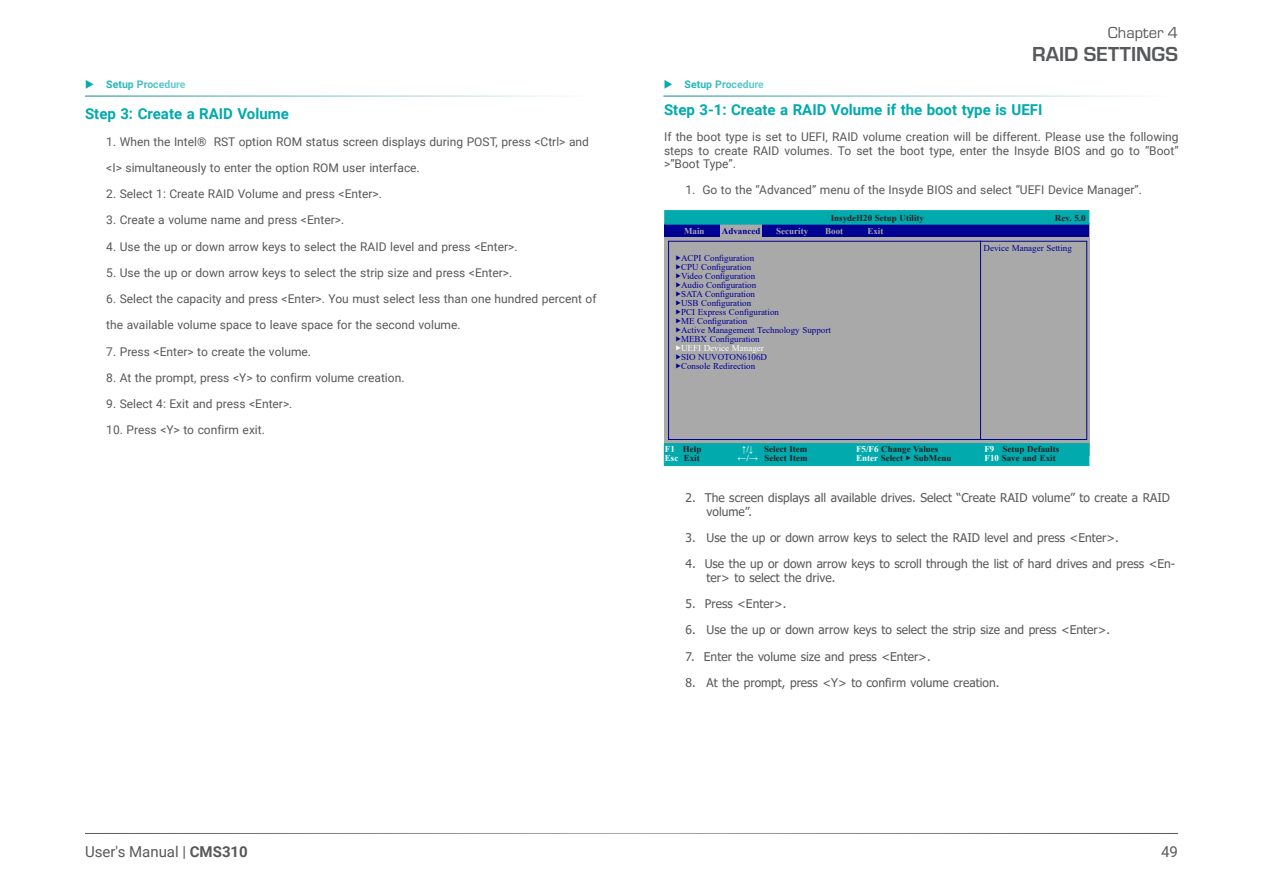
<style>
.page{position:relative;width:1263px;height:893px;background:#fff}
.page>*{position:absolute;margin:0;border:0;box-sizing:border-box;transform-origin:0 0}
.t1{font:700 21px "Eurostile";color:#57585a}
.t2{font:16.5px "Eurostile";color:#57585a}
.Heading_4{font:700 15px "Roboto";color:#00aaad}
.t3{font:15px "Roboto";color:#57585a}
.Items{font:12px/13.5px "Roboto";color:#57585a;text-align:justify}
.Numbering{font:12px/13.5px "Tahoma";color:#57585a}
.t4{font:700 10.5px "Roboto";color:#00aaad}
.t5{font:9px "Times New Roman";color:#000093}
.t6{font:700 9px "Times New Roman";color:#231f20}
.t7{font:700 9px "Times New Roman";color:#aaa9aa}
.t8{font:9px "Times New Roman";color:#fff}
.t9{font:700 9px "Times New Roman";color:#000093}
.s1{color:#fff}
.s2{font-weight:700}
</style>
<div class="page">
<hr style="left:85px;top:833px;width:1093px;height:1px;background:#57585a">
<hr style="left:85px;top:95px;width:515px;height:2px;background:#2e9aa0">
<hr style="left:663px;top:95px;width:515px;height:2px;background:#2e9aa0">
<div style="left:664px;top:223px;width:425px;height:233px;background:#aaa9aa"></div>
<div style="left:665px;top:224px;width:424px;height:13px;background:#000093"></div>
<div style="left:668px;top:241px;width:419px;height:199px;border:1px solid #000093"></div>
<hr style="left:980px;top:240px;width:1px;height:199px;background:#000093">
<div style="left:720px;top:223px;width:42px;height:16px;background:#aaa9aa"></div>
<div style="left:664px;top:443px;width:425px;height:23px;background:#00aaad;border:1px solid #00aaad"></div>
<div style="left:664px;top:210px;width:425px;height:14px;background:#00aaad;border:1px solid #00aaad"></div>
<h2 class="t2" style="left:1108px;top:22px;width:72px">Chapter 4</h2>
<h1 class="t1" style="left:1032px;top:39px;width:147px">RAID SETTINGS</h1>
<p class="t4" style="left:106px;top:76px;width:81px">Setup Procedure</p>
<p class="t4" style="left:685px;top:76px;width:81px">Setup Procedure</p>
<p class="Heading_4" style="left:664px;top:99px;width:380px">Step 3-1: Create a RAID Volume if the boot type is UEFI</p>
<p class="Items" style="left:664px;top:130px;width:516px">If the boot type is set to UEFI, RAID volume creation will be different. Please use the following steps to create RAID volumes. To set the boot type, enter the Insyde BIOS and go to “Boot” &gt;”Boot Type”.</p>
<p class="Items" style="left:685px;top:183px;width:458px">1. Go to the “Advanced” menu of the Insyde BIOS and select “UEFI Device Manager”.</p>
<p class="Heading_4" style="left:85px;top:103px;width:205px">Step 3: Create a RAID Volume</p>
<p class="Items" style="left:106px;top:134px;width:484px">1. When the Intel® RST option ROM status screen displays during POST, press &lt;Ctrl&gt; and</p>
<p class="Items" style="left:106px;top:160px;width:315px">&lt;I&gt; simultaneously to enter the option ROM user interface.</p>
<p class="Items" style="left:106px;top:187px;width:277px">2. Select 1: Create RAID Volume and press &lt;Enter&gt;.</p>
<p class="Items" style="left:106px;top:213px;width:239px">3. Create a volume name and press &lt;Enter&gt;.</p>
<p class="Items" style="left:106px;top:239px;width:413px">4. Use the up or down arrow keys to select the RAID level and press &lt;Enter&gt;.</p>
<p class="Items" style="left:106px;top:265px;width:407px">5. Use the up or down arrow keys to select the strip size and press &lt;Enter&gt;.</p>
<p class="Items" style="left:106px;top:292px;width:492px">6. Select the capacity and press &lt;Enter&gt;. You must select less than one hundred percent of</p>
<p class="Items" style="left:106px;top:318px;width:356px">the available volume space to leave space for the second volume.</p>
<p class="Items" style="left:106px;top:344px;width:206px">7. Press &lt;Enter&gt; to create the volume.</p>
<p class="Items" style="left:106px;top:370px;width:300px">8. At the prompt, press &lt;Y&gt; to confirm volume creation.</p>
<p class="Items" style="left:106px;top:397px;width:188px">9. Select 4: Exit and press &lt;Enter&gt;.</p>
<p class="Items" style="left:106px;top:423px;width:160px">10. Press &lt;Y&gt; to confirm exit.</p>
<p class="t6" style="left:831px;top:211px;width:95px">InsydeH20 Setup Utility</p>
<p class="t6" style="left:1055px;top:211px;width:32px">Rev. 5.0</p>
<p class="t7" style="left:684px;top:224px;width:22px">Main</p>
<p class="t9" style="left:722px;top:224px;width:40px">Advanced</p>
<p class="t7" style="left:776px;top:224px;width:33px">Security</p>
<p class="t7" style="left:825px;top:224px;width:20px">Boot</p>
<p class="t7" style="left:867px;top:224px;width:18px">Exit</p>
<p class="t5" style="left:983px;top:242px;width:90px">Device Manager Setting</p>
<p class="t5" style="left:676px;top:251px;width:80px">◆ ACPI Configuration</p>
<p class="t5" style="left:676px;top:260px;width:77px">◆ CPU Configuration</p>
<p class="t5" style="left:676px;top:269px;width:81px">◆ Video Configuration</p>
<p class="t5" style="left:676px;top:278px;width:82px">◆ Audio Configuration</p>
<p class="t5" style="left:676px;top:287px;width:81px">◆ SATA Configuration</p>
<p class="t5" style="left:676px;top:296px;width:77px">◆ USB Configuration</p>
<p class="t5" style="left:676px;top:305px;width:105px">◆ PCI Express Configuration</p>
<p class="t5" style="left:676px;top:314px;width:73px">◆ ME Configuration</p>
<p class="t5" style="left:676px;top:323px;width:157px">◆ Active Management Technology Support</p>
<p class="t5" style="left:676px;top:332px;width:85px">◆ MEBX Configuration</p>
<p class="t8" style="left:676px;top:341px;width:90px">◆ UEFI Device Manager</p>
<p class="t5" style="left:676px;top:350px;width:93px">◆ SIO NUVOTON6106D</p>
<p class="t5" style="left:676px;top:359px;width:81px">◆ Console Redirection</p>
<p class="t6" style="left:665px;top:442px;width:38px"><span class="s1">F1</span> Help</p>
<p class="t6" style="left:742px;top:442px;width:67px"><span class="s1">↑/↓</span> Select Item</p>
<p class="t6" style="left:856px;top:442px;width:84px"><span class="s1">F5/F6</span> Change Values</p>
<p class="t6" style="left:984px;top:442px;width:76px"><span class="s1">F9</span> Setup Defaults</p>
<p class="t6" style="left:665px;top:451px;width:36px"><span class="s1">Esc</span> Exit</p>
<p class="t6" style="left:737px;top:451px;width:71px"><span class="s1">←/→</span> Select Item</p>
<p class="t6" style="left:856px;top:451px;width:97px"><span class="s1">Enter</span> Select ◆ SubMenu</p>
<p class="t6" style="left:984px;top:451px;width:73px"><span class="s1">F10</span> Save and Exit</p>
<p class="t3" style="left:85px;top:841px;width:164px">User's Manual | <span class="s2">CMS310</span></p>
<p class="Numbering" style="left:707px;top:492px;width:465px;text-indent:-21px">2. The screen displays all available drives. Select “Create RAID volume” to create a RAID volume”.</p>
<p class="Numbering" style="left:686px;top:532px;width:435px">3. Use the up or down arrow keys to select the RAID level and press &lt;Enter&gt;.</p>
<p class="Numbering" style="left:707px;top:558px;width:470px;text-indent:-21px">4. Use the up or down arrow keys to scroll through the list of hard drives and press &lt;En&shy;ter&gt; to select the drive.</p>
<p class="Numbering" style="left:686px;top:598px;width:102px">5. Press &lt;Enter&gt;.</p>
<p class="Numbering" style="left:686px;top:624px;width:426px">6. Use the up or down arrow keys to select the strip size and press &lt;Enter&gt;.</p>
<p class="Numbering" style="left:686px;top:650px;width:247px">7. Enter the volume size and press &lt;Enter&gt;.</p>
<p class="Numbering" style="left:686px;top:676px;width:315px">8. At the prompt, press &lt;Y&gt; to confirm volume creation.</p>
<p class="t3" style="left:1161px;top:841px;width:18px">49</p>
</div>
